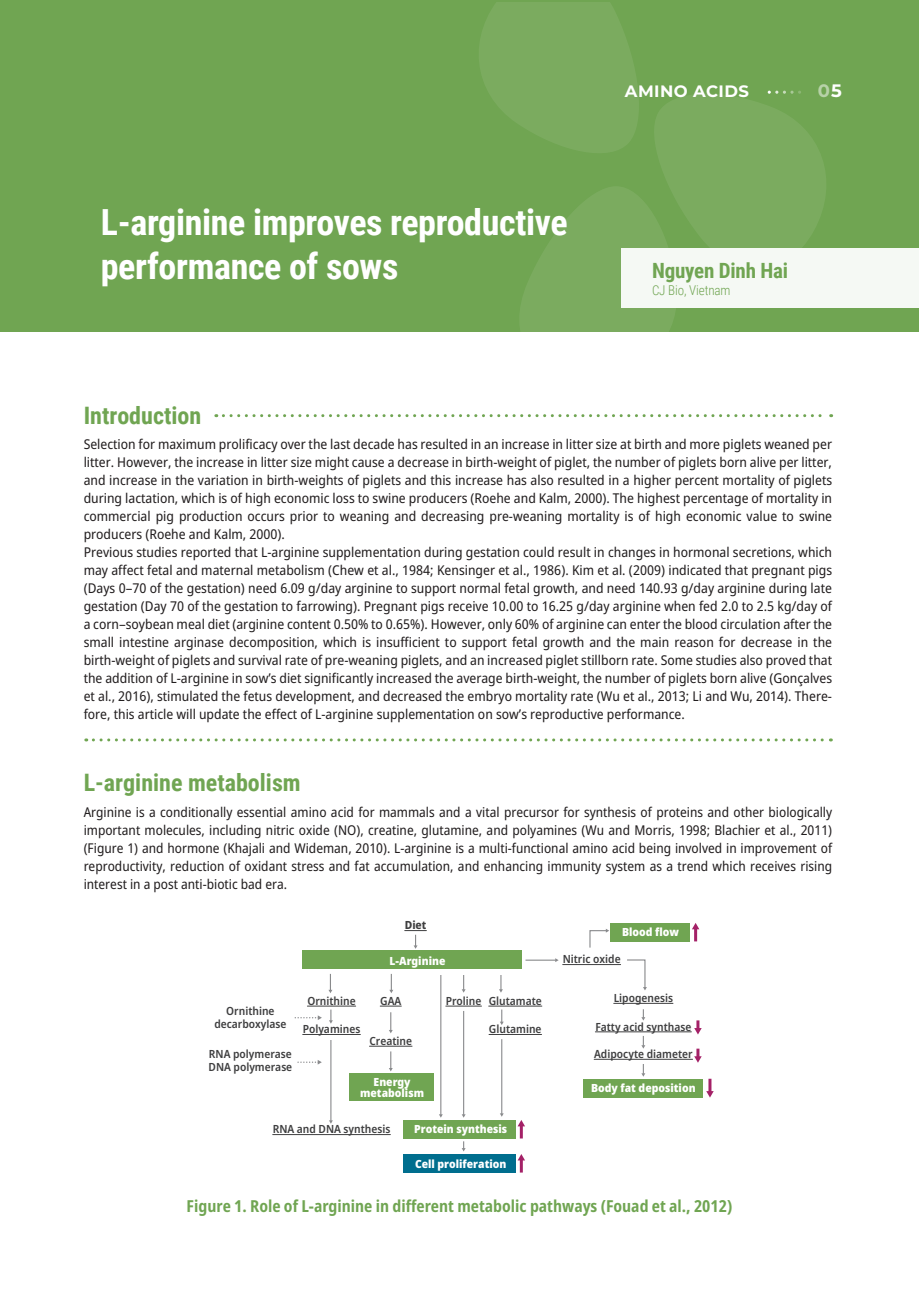
<style>
.page{position:relative;width:919px;height:1289px;background:#fff}
.page>*{position:absolute;margin:0;border:0;box-sizing:border-box;transform-origin:0 0}
.t1{font:700 36px/43.5px "Roboto Condensed";letter-spacing:-.01em;color:#fff}
.t2{font:700 24px "Roboto Condensed";color:#70a552}
.t3{font:700 21px "Roboto Condensed";letter-spacing:-.01em;color:#70a552}
.t4{font:700 18px "Montserrat";color:rgb(255 255 255/.5)}
.t5{font:700 condensed 16.5px "Noto Sans";color:#70a552}
.t6{font:700 16.5px "Montserrat";letter-spacing:.025em;color:#fff}
.t7{font:semi-condensed 13.5px/18px "Noto Sans";color:#221e1f}
.t8{font:300 13.5px "Roboto Condensed";letter-spacing:-.01em;color:#70a552}
.t9{font:600 semi-condensed 11.25px/12.6px "Noto Sans";color:#3e3e3f;text-align:center}
.t10{font:900 semi-condensed 11.25px/11.2px "Noto Sans";color:#fff;text-align:center}
.t11{font:800 semi-condensed 11.25px "Noto Sans";color:#3e3e3f}
.s1{color:#fff}
</style>
<div class="page">
<svg style="left:93px;top:738px;width:738px;height:3px"></svg>
<svg style="left:223px;top:414px;width:608px;height:3px"></svg>
<div style="left:0;top:0;width:918px;height:332px;background:#70a552"></div>
<div style="left:621px;top:248px;width:297px;height:60px;background:#f5f9f4"></div>
<svg style="left:479px;top:2px;width:347px;height:330px"></svg>
<hr style="left:307px;top:1005px;width:48px;height:1px;background:#3e3e3f">
<svg style="left:380px;top:1005px;width:21px;height:1px"></svg>
<hr style="left:369px;top:1045px;width:43px;height:1px;background:#3e3e3f">
<hr style="left:446px;top:1005px;width:35px;height:1px;background:#3e3e3f">
<hr style="left:488px;top:1005px;width:54px;height:1px;background:#3e3e3f">
<hr style="left:562px;top:964px;width:58px;height:1px;background:#3e3e3f">
<hr style="left:613px;top:1003px;width:60px;height:1px;background:#3e3e3f">
<hr style="left:595px;top:1031px;width:96px;height:1px;background:#3e3e3f">
<hr style="left:594px;top:1058px;width:98px;height:1px;background:#3e3e3f">
<hr style="left:489px;top:1034px;width:52px;height:1px;background:#3e3e3f">
<hr style="left:303px;top:1034px;width:57px;height:1px;background:#3e3e3f">
<hr style="left:273px;top:1134px;width:117px;height:1px;background:#3e3e3f">
<svg style="left:694px;top:1020px;width:7px;height:14px"></svg>
<svg style="left:694px;top:1048px;width:7px;height:14px"></svg>
<hr style="left:708px;top:1078px;width:3px;height:14px;background:#a42167">
<svg style="left:706px;top:1091px;width:7px;height:6px"></svg>
<svg style="left:692px;top:923px;width:7px;height:18px"></svg>
<svg style="left:517px;top:1120px;width:8px;height:18px"></svg>
<svg style="left:517px;top:1154px;width:8px;height:18px"></svg>
<svg style="left:329px;top:1009px;width:4px;height:14px"></svg>
<svg style="left:294px;top:1015px;width:28px;height:5px"></svg>
<svg style="left:297px;top:1060px;width:25px;height:4px"></svg>
<svg style="left:389px;top:1012px;width:4px;height:21px"></svg>
<hr style="left:440px;top:975px;width:1px;height:139px;background:#6c6d70">
<svg style="left:404px;top:930px;width:22px;height:18px"></svg>
<svg style="left:462px;top:975px;width:3px;height:17px"></svg>
<svg style="left:462px;top:1141px;width:3px;height:10px"></svg>
<svg style="left:499px;top:975px;width:4px;height:17px"></svg>
<hr style="left:525px;top:959px;width:30px;height:1px;background:#6c6d70">
<svg style="left:500px;top:1009px;width:3px;height:16px"></svg>
<hr style="left:501px;top:1039px;width:1px;height:74px;background:#6c6d70">
<svg style="left:641px;top:1009px;width:4px;height:11px"></svg>
<svg style="left:641px;top:1036px;width:4px;height:12px"></svg>
<svg style="left:641px;top:1064px;width:4px;height:12px"></svg>
<hr style="left:463px;top:1010px;width:1px;height:104px;background:#6c6d70">
<svg style="left:389px;top:1051px;width:4px;height:20px"></svg>
<hr style="left:330px;top:1039px;width:1px;height:81px;background:#6c6d70">
<svg style="left:589px;top:929px;width:20px;height:19px"></svg>
<svg style="left:627px;top:959px;width:20px;height:31px"></svg>
<svg style="left:328px;top:973px;width:4px;height:20px"></svg>
<svg style="left:389px;top:973px;width:4px;height:20px"></svg>
<div style="left:302px;top:950px;width:220px;height:19px;background:#70a552"></div>
<div style="left:403px;top:1119px;width:113px;height:19px;background:#70a552"></div>
<div style="left:610px;top:922px;width:79px;height:19px;background:#70a552"></div>
<div style="left:583px;top:1079px;width:119px;height:18px;background:#70a552"></div>
<div style="left:349px;top:1073px;width:84px;height:27px;background:#70a552"></div>
<div style="left:403px;top:1153px;width:113px;height:19px;background:#006e8e"></div>
<h1 class="t1" style="left:101px;top:199px;width:468px">L-arginine improves reproductive performance of sows</h1>
<h2 class="t2" style="left:84px;top:398px;width:119px">Introduction</h2>
<p class="t6" style="left:625px;top:79px;width:125px">AMINO ACIDS</p>
<h3 class="t4" style="left:817px;top:78px;width:26px">0<span class="s1">5</span></h3>
<h3 class="t3" style="left:652px;top:255px;width:138px">Nguyen Dinh Hai</h3>
<p class="t8" style="left:652px;top:280px;width:80px">CJ Bio, Vietnam</p>
<p class="t7" style="left:84px;top:435px;width:750px">Selection for maximum prolificacy over the last decade has resulted in an increase in litter size at birth and more piglets weaned per litter. However, the increase in litter size might cause a decrease in birth-weight of piglet, the number of piglets born alive per litter, and increase in the variation in birth-weights of piglets and this increase has also resulted in a higher percent mortality of piglets during lactation, which is of high economic loss to swine producers (Roehe and Kalm, 2000). The highest percentage of mortality in commercial pig production occurs prior to weaning and decreasing pre-weaning mortality is of high economic value to swine producers (Roehe and Kalm, 2000).<br>Previous studies reported that L-arginine supplementation during gestation could result in changes in hormonal secretions, which may affect fetal and maternal metabolism (Chew et al., 1984; Kensinger et al., 1986). Kim et al. (2009) indicated that pregnant pigs (Days 0–70 of the gestation) need 6.09 g/day arginine to support normal fetal growth, and need 140.93 g/day arginine during late gestation (Day 70 of the gestation to farrowing). Pregnant pigs receive 10.00 to 16.25 g/day arginine when fed 2.0 to 2.5 kg/day of a corn–soybean meal diet (arginine content 0.50% to 0.65%). However, only 60% of arginine can enter the blood circulation after the small intestine arginase decomposition, which is insufficient to support fetal growth and the main reason for decrease in the birth-weight of piglets and survival rate of pre-weaning piglets, and an increased piglet stillborn rate. Some studies also proved that the addition of L-arginine in sow’s diet significantly increased the average birth-weight, the number of piglets born alive (Gonçalves et al., 2016), stimulated the fetus development, and decreased the embryo mortality rate (Wu et al., 2013; Li and Wu, 2014). There&shy;fore, this article will update the effect of L-arginine supplementation on sow’s reproductive performance.</p>
<h2 class="t2" style="left:84px;top:766px;width:218px">L-arginine metabolism</h2>
<p class="t7" style="left:84px;top:803px;width:750px;text-align:justify">Arginine is a conditionally essential amino acid for mammals and a vital precursor for synthesis of proteins and other biologically important molecules, including nitric oxide (NO), creatine, glutamine, and polyamines (Wu and Morris, 1998; Blachier et al., 2011) (Figure 1) and hormone (Khajali and Wideman, 2010). L-arginine is a multi-functional amino acid being involved in improvement of reproductivity, reduction of oxidant stress and fat accumulation, and enhancing immunity system as a trend which receives rising interest in a post anti-biotic bad era.</p>
<p class="t11" style="left:404px;top:917px;width:23px">Diet</p>
<p class="t9" style="left:214px;top:1005px;width:74px">Ornithine decarboxylase</p>
<p class="t9" style="left:208px;top:1048px;width:85px;text-align:left">RNA polymerase<br>DNA polymerase</p>
<p class="t10" style="left:389px;top:954px;width:57px">L-Arginine</p>
<p class="t9" style="left:307px;top:994px;width:50px">Ornithine</p>
<p class="t9" style="left:380px;top:994px;width:23px">GAA</p>
<p class="t9" style="left:369px;top:1034px;width:44px">Creatine</p>
<p class="t9" style="left:303px;top:1023px;width:59px">Polyamines</p>
<p class="t9" style="left:446px;top:994px;width:98px">Proline Glutamate</p>
<p class="t9" style="left:489px;top:1023px;width:54px">Glutamine</p>
<p class="t10" style="left:360px;top:1075px;width:65px">Energy metabolism</p>
<p class="t10" style="left:414px;top:1123px;width:95px">Protein synthesis</p>
<p class="t10" style="left:415px;top:1157px;width:93px">Cell proliferation</p>
<p class="t9" style="left:273px;top:1123px;width:119px">RNA and DNA synthesis</p>
<p class="t10" style="left:622px;top:926px;width:58px">Blood flow</p>
<p class="t9" style="left:562px;top:953px;width:59px">Nitric oxide</p>
<p class="t9" style="left:613px;top:992px;width:61px">Lipogenesis</p>
<p class="t9" style="left:595px;top:1020px;width:97px">Fatty acid synthase</p>
<p class="t9" style="left:594px;top:1048px;width:100px">Adipocyte diameter</p>
<p class="t10" style="left:591px;top:1082px;width:106px">Body fat deposition</p>
<p class="t5" style="left:187px;top:1193px;width:547px">Figure 1. Role of L-arginine in different metabolic pathways (Fouad et al., 2012)</p>
</div>
